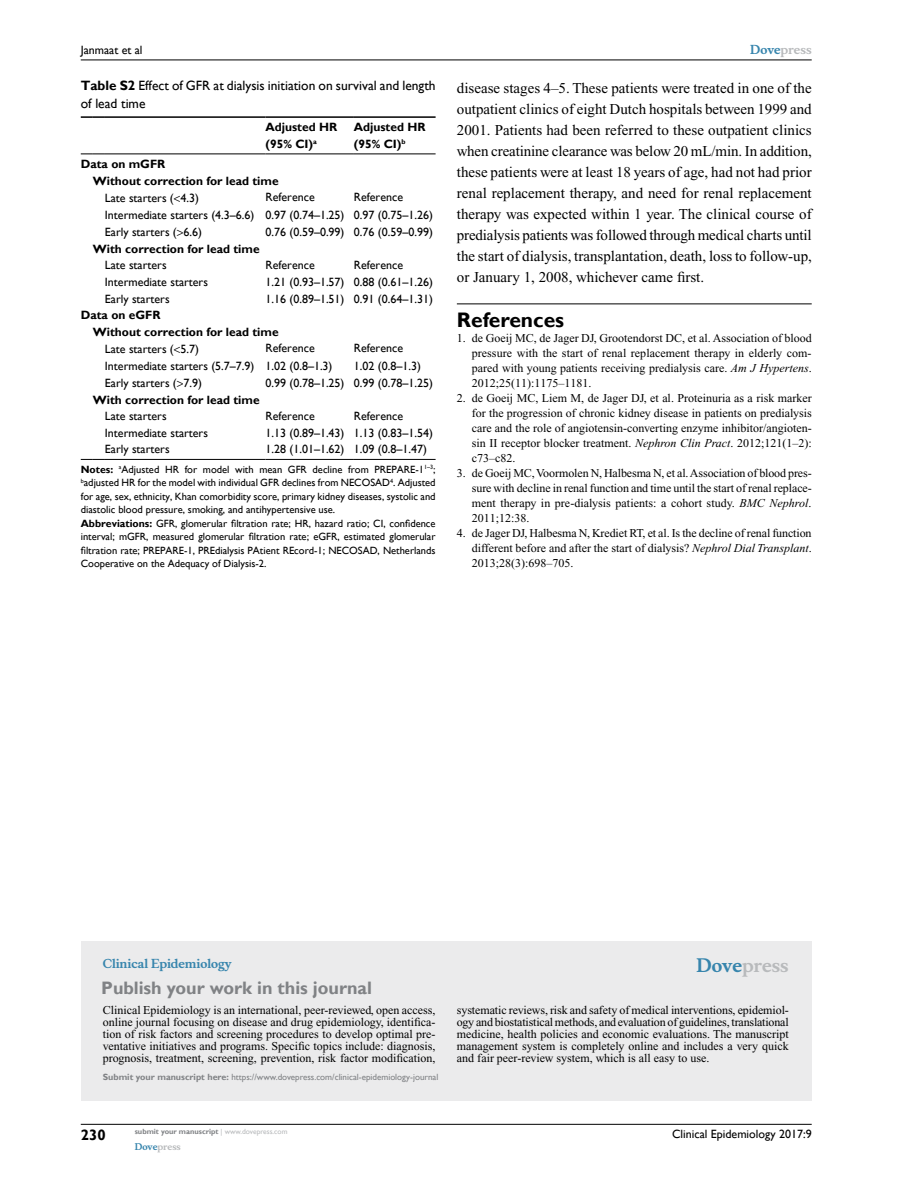
<style>
.page{position:relative;width:918px;height:1188px;background:#fff}
.page>*{position:absolute;margin:0;border:0;box-sizing:border-box;transform-origin:0 0}
.t1{font:700 21px "Gill Sans";color:#000}
.t2{font:700 18px "Gill Sans";color:#808285}
.t3{font:700 18px "Musee";color:#b8babc}
.t4{font:15px/21px "Times New Roman";color:#000;text-align:justify}
.t5{font:700 15px "Gill Sans";color:#000}
.t6{font:13.5px/18px "Gill Sans";color:#000}
.t7{font:12px/15px "Times New Roman";color:#000;text-align:justify}
.t8{font:12px/17.5px "Gill Sans";color:#000}
.t9{font:700 12px/16.5px "Gill Sans";color:#000}
.t10{font:700 12px "Musee";color:#3785ad}
.t11{font:700 12px "Musee";color:#b8babc}
.t12{font:10.5px/13.5px "Gill Sans";color:#000}
.t13{font:9px "Gill Sans";color:#808285}
.t14{font:700 9px "Musee";color:#b8babc}
.t15{font:700 7.5px "Gill Sans";color:#808285}
.s1{font-weight:700}
.s2{color:#3785ad}
.s3{font-style:italic}
.s4{font-weight:400;color:#b8babc}
</style>
<div class="page">
<div style="left:81px;top:941px;width:731px;height:159px;background:#ebebec"></div>
<hr style="left:81px;top:1124px;width:731px;height:1px;background:#000">
<hr style="left:81px;top:60px;width:731px;height:1px;background:#000">
<svg style="left:81px;top:154px;width:24px;height:1px"></svg>
<hr style="left:105px;top:154px;width:161px;height:1px;background:#000">
<hr style="left:266px;top:154px;width:88px;height:1px;background:#000">
<hr style="left:354px;top:154px;width:82px;height:1px;background:#000">
<svg style="left:81px;top:116px;width:24px;height:2px"></svg>
<hr style="left:105px;top:116px;width:161px;height:2px;background:#000">
<hr style="left:266px;top:116px;width:88px;height:2px;background:#000">
<hr style="left:354px;top:116px;width:82px;height:2px;background:#000">
<svg style="left:81px;top:459px;width:24px;height:1px"></svg>
<hr style="left:105px;top:459px;width:161px;height:1px;background:#000">
<hr style="left:266px;top:459px;width:88px;height:1px;background:#000">
<hr style="left:354px;top:459px;width:82px;height:1px;background:#000">
<hr style="left:457px;top:304px;width:355px;height:1px;background:#000">
<p class="t8" style="left:81px;top:42px;width:63px">Janmaat et al</p>
<p class="t6" style="left:81px;top:77px;width:356px"><span class="s1">Table S2</span> Effect of GFR at dialysis initiation on survival and length of lead time</p>
<p class="t9" style="left:266px;top:119px;width:73px">Adjusted HR (95% CI)<sup>a</sup></p>
<p class="t9" style="left:354px;top:119px;width:73px">Adjusted HR (95% CI)<sup>b</sup></p>
<p class="t9" style="left:93px;top:156px;width:187px;text-indent:-12px">Data on mGFR<br>Without correction for lead time</p>
<p class="t8" style="left:105px;top:190px;width:95px">Late starters ( 4.3)</p>
<p class="t8" style="left:266px;top:189px;width:51px">Reference</p>
<p class="t8" style="left:105px;top:189px;width:329px;text-indent:249px">Reference<br>Intermediate starters (4.3–6.6) 0.97 (0.74–1.25) 0.97 (0.75–1.26)<br>Early starters ( 6.6)</p>
<p class="t8" style="left:266px;top:224px;width:169px">0.76 (0.59–0.99) 0.76 (0.59–0.99)</p>
<p class="t9" style="left:93px;top:241px;width:168px">With correction for lead time</p>
<p class="t8" style="left:105px;top:257px;width:63px">Late starters</p>
<p class="t8" style="left:266px;top:257px;width:51px">Reference</p>
<p class="t8" style="left:354px;top:257px;width:51px">Reference</p>
<p class="t8" style="left:105px;top:273px;width:105px">Intermediate starters</p>
<p class="t8" style="left:266px;top:273px;width:169px">1.21 (0.93–1.57) 0.88 (0.61–1.26)</p>
<p class="t8" style="left:105px;top:290px;width:66px">Early starters</p>
<p class="t8" style="left:266px;top:290px;width:169px">1.16 (0.89–1.51) 0.91 (0.64–1.31)</p>
<p class="t9" style="left:93px;top:307px;width:187px;text-indent:-12px">Data on eGFR<br>Without correction for lead time</p>
<p class="t8" style="left:105px;top:341px;width:95px">Late starters ( 5.7)</p>
<p class="t8" style="left:266px;top:340px;width:51px">Reference</p>
<p class="t8" style="left:354px;top:340px;width:51px">Reference</p>
<p class="t8" style="left:105px;top:357px;width:229px">Intermediate starters (5.7–7.9) 1.02 (0.8–1.3)</p>
<p class="t8" style="left:354px;top:357px;width:68px">1.02 (0.8–1.3)</p>
<p class="t8" style="left:105px;top:375px;width:98px">Early starters ( 7.9)</p>
<p class="t8" style="left:266px;top:375px;width:169px">0.99 (0.78–1.25) 0.99 (0.78–1.25)</p>
<p class="t9" style="left:93px;top:392px;width:168px">With correction for lead time</p>
<p class="t8" style="left:105px;top:408px;width:63px">Late starters</p>
<p class="t8" style="left:266px;top:408px;width:51px">Reference</p>
<p class="t8" style="left:354px;top:408px;width:51px">Reference</p>
<p class="t8" style="left:105px;top:424px;width:105px">Intermediate starters</p>
<p class="t8" style="left:266px;top:424px;width:169px">1.13 (0.89–1.43) 1.13 (0.83–1.54)</p>
<p class="t8" style="left:105px;top:441px;width:66px">Early starters</p>
<p class="t8" style="left:266px;top:441px;width:163px">1.28 (1.01–1.62) 1.09 (0.8–1.47)</p>
<p class="t12" style="left:81px;top:463px;width:356px"><span class="s1">Notes:</span> <sup>a</sup>Adjusted HR for model with mean GFR decline from PREPARE-1<sup>1–3</sup>; <sup>b</sup>adjusted HR for the model with individual GFR declines from NECOSAD<sup>4</sup>. Adjusted for age, sex, ethnicity, Khan comorbidity score, primary kidney diseases, systolic and diastolic blood pressure, smoking, and antihypertensive use.<br><span class="s1">Abbreviations:</span> GFR, glomerular filtration rate; HR, hazard ratio; CI, confidence interval; mGFR, measured glomerular filtration rate; eGFR, estimated glomerular filtration rate; PREPARE-1, PREdialysis PAtient REcord-1; NECOSAD, Netherlands Cooperative on the Adequacy of Dialysis-2.</p>
<p class="t11" style="left:750px;top:43px;width:63px"><span class="s2">Dove</span>press</p>
<p class="t4" style="left:457px;top:77px;width:357px">disease stages 4–5. These patients were treated in one of the outpatient clinics of eight Dutch hospitals between 1999 and 2001. Patients had been referred to these outpatient clinics when creatinine clearance was below 20 mL/min. In addition, these patients were at least 18 years of age, had not had prior renal replacement therapy, and need for renal replacement therapy was expected within 1 year. The clinical course of predialysis patients was followed through medical charts until the start of dialysis, transplantation, death, loss to follow-up, or January 1, 2008, whichever came first.</p>
<h1 class="t1" style="left:457px;top:307px;width:109px">References</h1>
<p class="t7" style="left:472px;top:330px;width:341px;text-indent:-15px">1. de Goeij MC, de Jager DJ, Grootendorst DC, et al. Association of blood pressure with the start of renal replacement therapy in elderly com&shy;pared with young patients receiving predialysis care. <span class="s3">Am J Hypertens</span>.<br>2012;25(11):1175–1181.</p>
<p class="t7" style="left:472px;top:390px;width:341px;text-indent:-15px">2. de Goeij MC, Liem M, de Jager DJ, et al. Proteinuria as a risk marker for the progression of chronic kidney disease in patients on predialysis care and the role of angiotensin-converting enzyme inhibitor/angioten&shy;sin II receptor blocker treatment. <span class="s3">Nephron Clin Pract</span>. 2012;121(1–2): c73–c82.</p>
<p class="t7" style="left:472px;top:465px;width:341px;text-indent:-15px">3. de Goeij MC, Voormolen N, Halbesma N, et al. Association of blood pres&shy;sure with decline in renal function and time until the start of renal replace&shy;ment therapy in pre-dialysis patients: a cohort study. <span class="s3">BMC Nephrol</span>.<br>2011;12:38.</p>
<p class="t7" style="left:472px;top:525px;width:341px;text-indent:-15px">4. de Jager DJ, Halbesma N, Krediet RT, et al. Is the decline of renal function different before and after the start of dialysis? <span class="s3">Nephrol Dial Transplant</span>.<br>2013;28(3):698–705.</p>
<p class="t10" style="left:103px;top:956px;width:130px">Clinical Epidemiology</p>
<h2 class="t2" style="left:101px;top:977px;width:272px">Publish your work in this journal</h2>
<h2 class="t3" style="left:697px;top:955px;width:94px"><span class="s2">Dove</span>press</h2>
<p class="t7" style="left:103px;top:1004px;width:334px;line-height:12px">Clinical Epidemiology is an international, peer-reviewed, open access, online journal focusing on disease and drug epidemiology, identifica&shy;tion of risk factors and screening procedures to develop optimal pre&shy;ventative initiatives and programs. Specific topics include: diagnosis, prognosis, treatment, screening, prevention, risk factor modification,</p>
<p class="t7" style="left:457px;top:1004px;width:334px;line-height:12px">systematic reviews, risk and safety of medical interventions, epidemiol&shy;ogy and biostatistical methods, and evaluation of guidelines, translational medicine, health policies and economic evaluations. The manuscript management system is completely online and includes a very quick and fair peer-review system, which is all easy to use.</p>
<p class="t13" style="left:103px;top:1072px;width:337px"><span class="s1">Submit your manuscript here:</span> https://www.dovepress.com/clinical-epidemiology-journal</p>
<p class="t5" style="left:81px;top:1126px;width:26px">230</p>
<p class="t15" style="left:135px;top:1127px;width:154px">submit your manuscript <span class="s4">| www.dovepress.com</span></p>
<p class="t14" style="left:135px;top:1141px;width:48px"><span class="s2">Dove</span>press</p>
<p class="t8" style="left:672px;top:1125px;width:141px">Clinical Epidemiology 2017:9</p>
</div>
